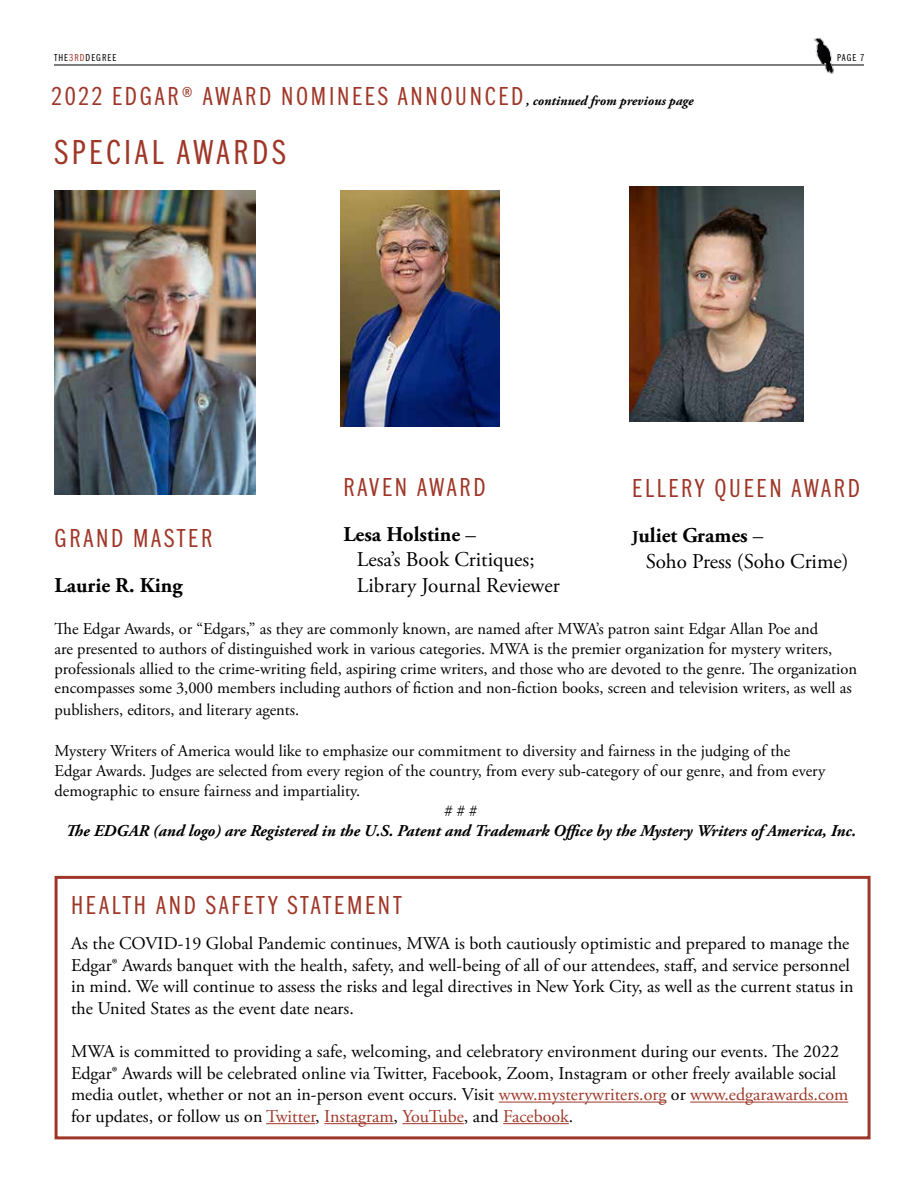
<style>
.page{position:relative;width:918px;height:1188px;background:#fff}
.page>*{position:absolute;margin:0;border:0;box-sizing:border-box;transform-origin:0 0}
.t1{font:300 36px "Franklin Cond ITC Std";color:#9f3728}
.t2{font:300 27px "Franklin Cond ITC Std";letter-spacing:.1em;color:#9f3728}
.t3{font:21px/25.2px "Adobe Garamond Pro";color:#000}
.t4{font:700 21px "Adobe Garamond Pro";color:#000}
.t5{font:18px/21.6px "Adobe Garamond Pro";color:#000}
.t6{font:16.5px/19.8px "Adobe Garamond Pro";color:#000}
.t7{font:italic 700 16.5px "Adobe Garamond Pro";color:#000}
.t8{font:300 10.5px "Franklin Cond ITC Std";letter-spacing:.095em;color:#000}
.s1{color:#9f3728}
.s2{font-family:"Adobe Garamond Pro";font-weight:700;font-style:italic;font-size:13.5px;color:#000}
.s3{font-weight:700}
.s4{font-weight:700;font-size:16.5px}
</style>
<div class="page">
<hr style="left:54px;top:65px;width:810px;height:1px;background:#000">
<img style="left:812px;top:38px;width:25px;height:36px">
<img style="left:54px;top:191px;width:202px;height:304px">
<img style="left:340px;top:191px;width:160px;height:235px">
<img style="left:629px;top:186px;width:175px;height:236px">
<hr style="left:499px;top:1102px;width:167px;height:1px;background:#9f3728">
<hr style="left:690px;top:1102px;width:158px;height:1px;background:#9f3728">
<hr style="left:266px;top:1123px;width:49px;height:1px;background:#9f3728">
<hr style="left:324px;top:1123px;width:70px;height:1px;background:#9f3728">
<hr style="left:402px;top:1123px;width:62px;height:1px;background:#9f3728">
<hr style="left:503px;top:1123px;width:66px;height:1px;background:#9f3728">
<div style="left:55px;top:876px;width:816px;height:263px;border:3px solid #9f3728"></div>
<p class="t8" style="left:54px;top:52px;width:64px">THE<span class="s1">3RD</span>DEGREE</p>
<p class="t8" style="left:837px;top:52px;width:28px">PAGE 7</p>
<h2 class="t2" style="left:52px;top:83px;width:644px">2022 EDGAR® AWARD NOMINEES ANNOUNCED <span class="s2">, continued from previous page</span></h2>
<h1 class="t1" style="left:55px;top:134px;width:17px">SPECIAL</h1>
<h1 class="t1" style="left:177px;top:134px;width:19px">AWAR</h1>
<h1 class="t1" style="left:252px;top:134px;width:34px">DS</h1>
<h2 class="t2" style="left:55px;top:525px;width:14px">GRAN</h2>
<h2 class="t2" style="left:111px;top:525px;width:36px">D MASTER</h2>
<p class="t4" style="left:55px;top:573px;width:129px">Laurie R. King</p>
<h2 class="t2" style="left:343px;top:474px;width:14px">RAVEN</h2>
<h2 class="t2" style="left:417px;top:474px;width:15px">AWAR</h2>
<h2 class="t2" style="left:473px;top:474px;width:14px">D</h2>
<p class="t3" style="left:357px;top:523px;width:204px;text-indent:-14px"><span class="s3">Lesa Holstine</span> –<br>Lesa’s Book Critiques;<br>Library Journal Reviewer</p>
<h2 class="t2" style="left:632px;top:475px;width:13px">ELLERY</h2>
<h2 class="t2" style="left:714px;top:475px;width:14px">QUEEN</h2>
<h2 class="t2" style="left:791px;top:475px;width:15px">AWAR</h2>
<h2 class="t2" style="left:848px;top:475px;width:14px">D</h2>
<p class="t3" style="left:646px;top:524px;width:204px;text-indent:-14px"><span class="s4">J</span><span class="s3">uliet Grames</span> –<br>Soho Press (Soho Crime)</p>
<p class="t6" style="left:55px;top:619px;width:804px">The Edgar Awards, or “Edgars,” as they are commonly known, are named after MWA’s patron saint Edgar Allan Poe and<br>are presented to authors of distinguished work in various categories. MWA is the premier organization for mystery writers, professionals allied to the crime-writing field, aspiring crime writers, and those who are devoted to the genre. The organization encompasses some 3,000 members including authors of fiction and non-fiction books, screen and television writers, as well as</p>
<p class="t6" style="left:55px;top:700px;width:246px">publishers, editors, and literary agents.</p>
<p class="t6" style="left:55px;top:742px;width:737px">Mystery Writers of America would like to emphasize our commitment to diversity and fairness in the judging of the</p>
<p class="t6" style="left:55px;top:762px;width:772px">Edgar Awards. Judges are selected from every region of the country, from every sub-category of our genre, and from every</p>
<p class="t6" style="left:55px;top:781px;width:307px">demographic to ensure fairness and impartiality.</p>
<p class="t6" style="left:445px;top:801px;width:34px"># # #</p>
<p class="t7" style="left:66px;top:821px;width:792px">The EDGAR (and logo) are Registered in the U.S. Patent and Trademark Office by the Mystery Writers of America, Inc.</p>
<h2 class="t2" style="left:71px;top:892px;width:332px">HEALTH AND SAFETY STATEMENT</h2>
<p class="t5" style="left:71px;top:933px;width:784px">As the COVID-19 Global Pandemic continues, MWA is both cautiously optimistic and prepared to manage the Edgar® Awards banquet with the health, safety, and well-being of all of our attendees, staff, and service personnel in mind. We will continue to assess the risks and legal directives in New York City, as well as the current status in the United States as the event date nears.</p>
<p class="t5" style="left:71px;top:1041px;width:779px">MWA is committed to providing a safe, welcoming, and celebratory environment during our events. The 2022<br>Edgar® Awards will be celebrated online via Twitter, Facebook, Zoom, Instagram or other freely available social media outlet, whether or not an in-person event occurs. Visit <span class="s1">www.mysterywriters.org</span> or <span class="s1">www.edgarawards.com </span>for updates, or follow us on <span class="s1">Twitter</span>, <span class="s1">Instagram</span>, <span class="s1">YouTube</span>, and <span class="s1">Facebook</span>.</p>
</div>
